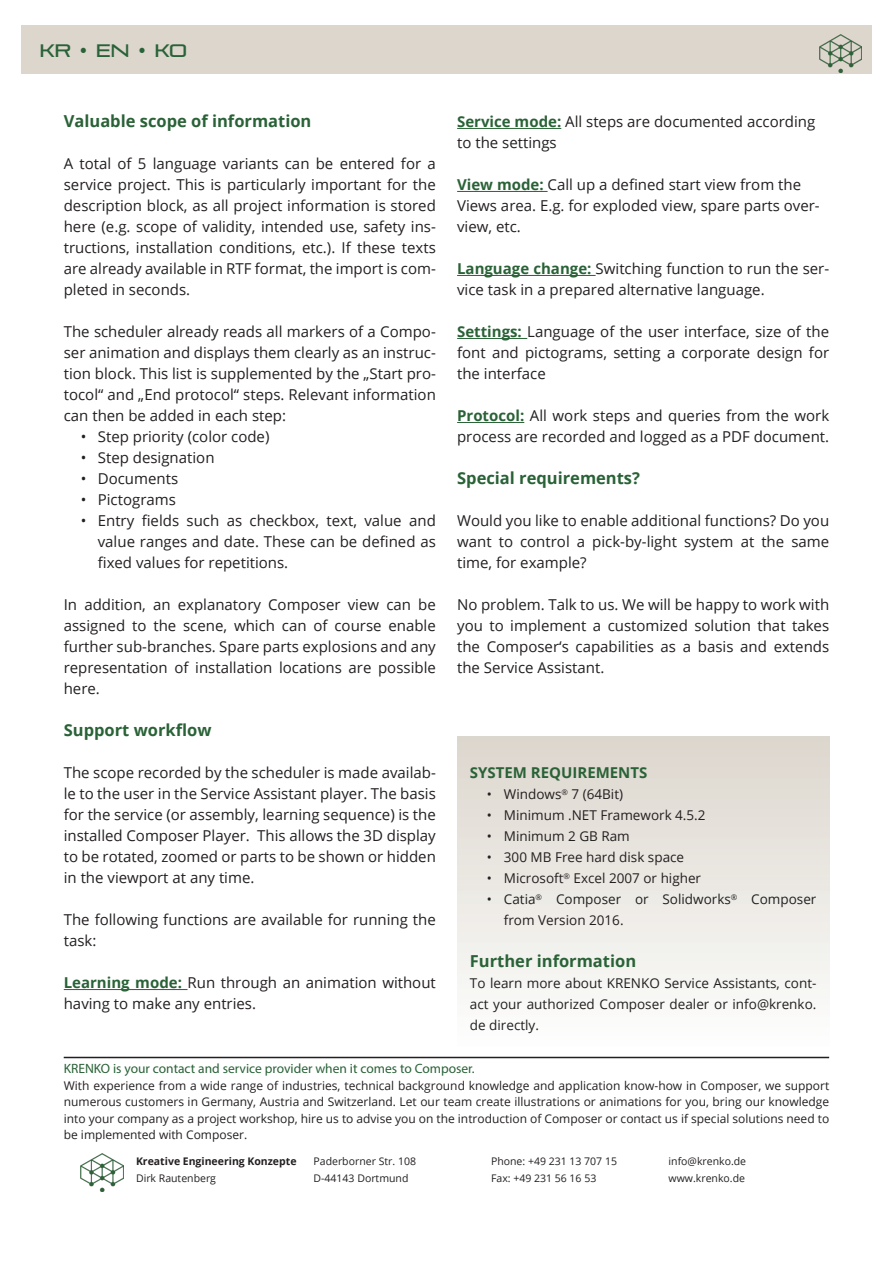
<style>
.page{position:relative;width:893px;height:1263px;background:#fff}
.page>*{position:absolute;margin:0;border:0;box-sizing:border-box;transform-origin:0 0}
.t1{font:18px "Pirulen Rg";color:#2a6237}
.Absatzüberschrift{font:700 16.5px "Open Sans";color:#2a6237}
.Absatztext{font:15px/21px "Open Sans";color:#231f20;text-align:justify}
.Absatzüberschrift-2{font:700 15px "Open Sans";color:#2a6237}
.Absatzüberschrift-3{font:13.5px/21px "Open Sans";color:#231f20}
.FN{font:13.5px "Myriad Pro";color:#2a6237}
.FN-2{font:12px/16.5px "Open Sans";color:#231f20;text-align:justify}
.FN-3{font:10.5px "Open Sans";color:#231f20}
.FN-4{font:700 10.5px "Open Sans";color:#231f20}
.s1{font-weight:700;color:#2a6237}
</style>
<div class="page">
<div style="left:21px;top:26px;width:851px;height:48px;background:#dcd6cd"></div>
<img style="left:820px;top:34px;width:42px;height:38px">
<hr style="left:64px;top:989px;width:124px;height:1px;background:#2a6237">
<hr style="left:457px;top:128px;width:104px;height:1px;background:#2a6237">
<hr style="left:457px;top:191px;width:91px;height:1px;background:#2a6237">
<hr style="left:457px;top:275px;width:139px;height:1px;background:#2a6237">
<hr style="left:457px;top:338px;width:70px;height:1px;background:#2a6237">
<hr style="left:457px;top:422px;width:67px;height:1px;background:#2a6237">
<div style="left:457px;top:736px;width:372px;height:315px;background:linear-gradient(to bottom,#dcd5cc,#fdfefe)"></div>
<img style="left:81px;top:1153px;width:42px;height:38px">
<hr style="left:64px;top:1057px;width:765px;height:1px;background:#231f20">
<p class="t1" style="left:40px;top:40px;width:149px">KR • EN • KO</p>
<p class="Absatzüberschrift" style="left:64px;top:110px;width:249px">Valuable scope of information</p>
<p class="Absatztext" style="left:64px;top:153px;width:374px">A total of 5 language variants can be entered for a service project. This is particularly important for the description block, as all project information is stored here (e.g. scope of validity, intended use, safety ins&shy;tructions, installation conditions, etc.). If these texts are already available in RTF format, the import is com&shy;pleted in seconds.</p>
<p class="Absatztext" style="left:64px;top:321px;width:374px">The scheduler already reads all markers of a Compo&shy;ser animation and displays them clearly as an instruc&shy;tion block. This list is supplemented by the „Start pro&shy;tocol“ and „End protocol“ steps. Relevant information can then be added in each step:</p>
<p class="Absatztext" style="left:81px;top:426px;width:190px">• Step priority (color code)</p>
<p class="Absatztext" style="left:81px;top:447px;width:135px">• Step designation</p>
<p class="Absatztext" style="left:81px;top:468px;width:99px">• Documents</p>
<p class="Absatztext" style="left:81px;top:489px;width:97px">• Pictograms</p>
<p class="Absatztext" style="left:98px;top:510px;width:340px;text-indent:-17px">• Entry fields such as checkbox, text, value and value ranges and date. These can be defined as fixed values for repetitions.</p>
<p class="Absatztext" style="left:64px;top:594px;width:374px">In addition, an explanatory Composer view can be assigned to the scene, which can of course enable further sub-branches. Spare parts explosions and any representation of installation locations are possible here.</p>
<p class="Absatzüberschrift" style="left:64px;top:719px;width:149px">Support workflow</p>
<p class="Absatztext" style="left:64px;top:762px;width:374px">The scope recorded by the scheduler is made availab&shy;le to the user in the Service Assistant player. The basis for the service (or assembly, learning sequence) is the installed Composer Player. This allows the 3D display to be rotated, zoomed or parts to be shown or hidden in the viewport at any time.</p>
<p class="Absatztext" style="left:64px;top:909px;width:374px">The following functions are available for running the task:</p>
<p class="Absatztext" style="left:64px;top:972px;width:374px"><span class="s1">Learning mode:</span> Run through an animation without having to make any entries.</p>
<p class="Absatztext" style="left:457px;top:111px;width:360px"><span class="s1">Service mode:</span> All steps are documented according to the settings</p>
<p class="Absatztext" style="left:457px;top:174px;width:364px;text-align:left"><span class="s1">View mode:</span> Call up a defined start view from the<br>Views area. E.g. for exploded view, spare parts over&shy;view, etc.</p>
<p class="Absatztext" style="left:457px;top:258px;width:374px"><span class="s1">Language change:</span> Switching function to run the ser&shy;vice task in a prepared alternative language.</p>
<p class="Absatztext" style="left:457px;top:321px;width:374px"><span class="s1">Settings:</span> Language of the user interface, size of the font and pictograms, setting a corporate design for the interface</p>
<p class="Absatztext" style="left:457px;top:405px;width:374px"><span class="s1">Protocol:</span> All work steps and queries from the work process are recorded and logged as a PDF document.</p>
<p class="Absatzüberschrift" style="left:457px;top:467px;width:184px">Special requirements?</p>
<p class="Absatztext" style="left:457px;top:510px;width:374px">Would you like to enable additional functions? Do you want to control a pick-by-light system at the same time, for example?</p>
<p class="Absatztext" style="left:457px;top:594px;width:374px">No problem. Talk to us. We will be happy to work with you to implement a customized solution that takes the Composer‘s capabilities as a basis and extends the Service Assistant.</p>
<p class="Absatzüberschrift-2" style="left:470px;top:762px;width:179px">SYSTEM REQUIREMENTS</p>
<p class="Absatzüberschrift-3" style="left:487px;top:784px;width:138px">• Windows<sup>®</sup> 7 (64Bit)</p>
<p class="Absatzüberschrift-3" style="left:487px;top:805px;width:220px">• Minimum .NET Framework 4.5.2</p>
<p class="Absatzüberschrift-3" style="left:487px;top:826px;width:144px">• Minimum 2 GB Ram</p>
<p class="Absatzüberschrift-3" style="left:487px;top:847px;width:199px">• 300 MB Free hard disk space</p>
<p class="Absatzüberschrift-3" style="left:487px;top:868px;width:216px">• Microsoft<sup>®</sup> Excel 2007 or higher</p>
<p class="Absatzüberschrift-3" style="left:504px;top:889px;width:314px;text-indent:-17px">• Catia<sup>®</sup> Composer or Solidworks<sup>®</sup> Composer from Version 2016.</p>
<p class="Absatzüberschrift" style="left:470px;top:950px;width:168px">Further information</p>
<p class="Absatzüberschrift-3" style="left:470px;top:973px;width:348px;text-align:justify">To learn more about KRENKO Service Assistants, cont&shy;act your authorized Composer dealer or info@krenko. de directly.</p>
<p class="FN" style="left:64px;top:1060px;width:412px">KRENKO is your contact and service provider when it comes to Composer.</p>
<p class="FN-2" style="left:64px;top:1077px;width:767px">With experience from a wide range of industries, technical background knowledge and application know-how in Composer, we support numerous customers in Germany, Austria and Switzerland. Let our team create illustrations or animations for you, bring our knowledge into your company as a project workshop, hire us to advise you on the introduction of Composer or contact us if special solutions need to be implemented with Composer.</p>
<p class="FN-4" style="left:136px;top:1154px;width:162px">Kreative Engineering Konzepte</p>
<p class="FN-3" style="left:136px;top:1171px;width:82px">Dirk Rautenberg</p>
<p class="FN-3" style="left:669px;top:1154px;width:79px">info@krenko.de</p>
<p class="FN-3" style="left:669px;top:1171px;width:78px">www.krenko.de</p>
<p class="FN-3" style="left:314px;top:1154px;width:104px">Paderborner Str. 108</p>
<p class="FN-3" style="left:314px;top:1171px;width:96px">D-44143 Dortmund</p>
<p class="FN-3" style="left:491px;top:1154px;width:127px">Phone: +49 231 13 707 15</p>
<p class="FN-3" style="left:491px;top:1171px;width:107px">Fax: +49 231 56 16 53</p>
</div>
